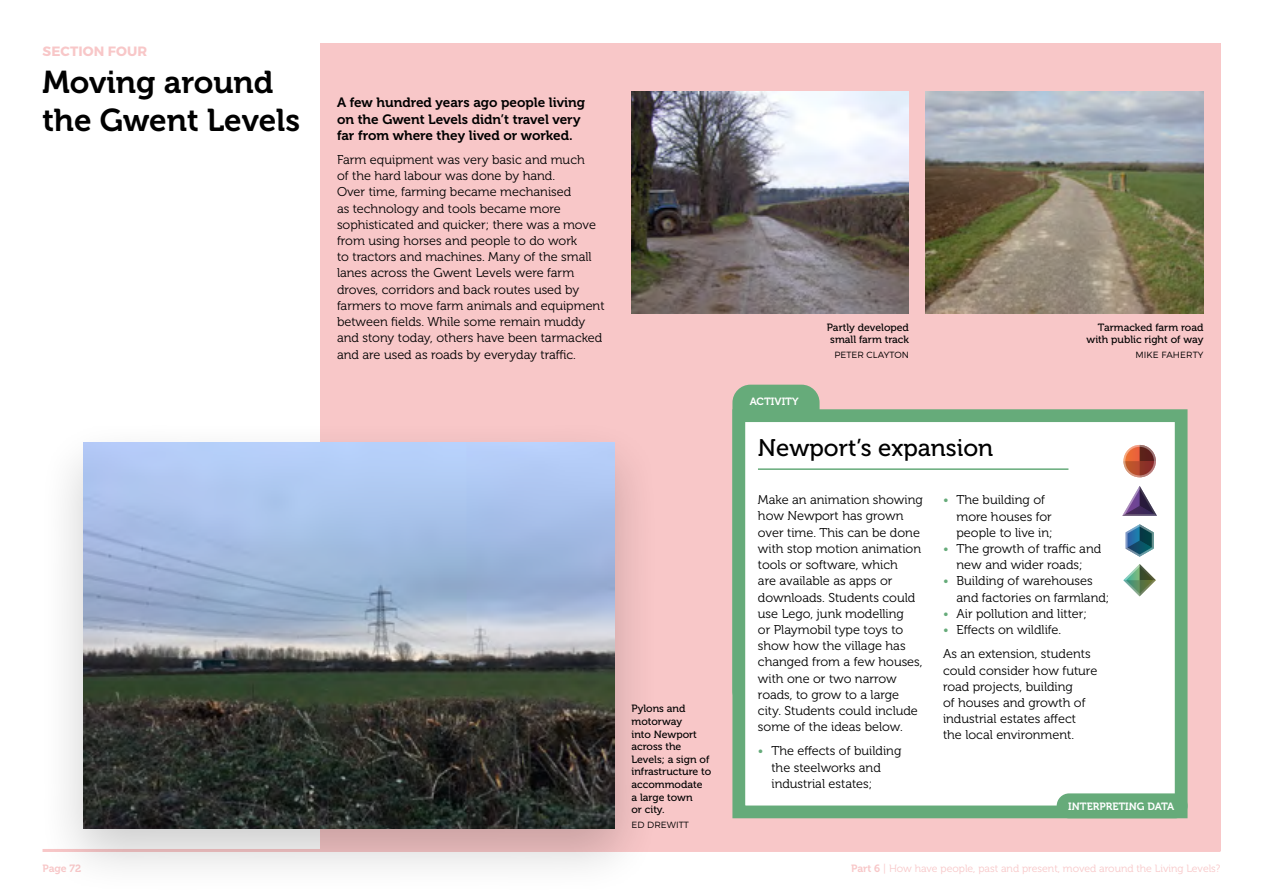
<style>
.page{position:relative;width:1263px;height:893px;background:#fff}
.page>*{position:absolute;margin:0;border:0;box-sizing:border-box;transform-origin:0 0}
.t1{font:31.5px/37.8px "Museo 700";color:#000}
.t2{font:24px "Museo 500";color:#000}
.t3{font:13.5px/16.2px "Museo 700";color:#000}
.t4{font:700 13.5px "Montserrat";letter-spacing:.01em;color:#f8c7c8}
.t5{font:12.75px/16.2px "Museo 300";color:#000}
.t6{font:10.5px/12.6px "Museo 500";color:#000}
.t7{font:10.5px "Museo 300";color:#f8c7c8}
.t8{font:10.5px "Museo 700";color:#fff}
.t9{font:10.5px "Museo 700";letter-spacing:-.005em;color:#f8c7c8}
.t10{font:300 9px "Montserrat";letter-spacing:.01em;color:#000}
.s1{color:#66ab7a}
.s2{font-family:"Museo 700"}
</style>
<div class="page">
<div style="left:320px;top:43px;width:900px;height:807px;background:#f8c7c8"></div>
<hr style="left:43px;top:849px;width:1177px;height:3px;background:#f8c7c8">
<div style="left:732px;top:385px;width:87px;height:324px;background:#66ab7a;border-radius:18px"></div>
<div style="left:739px;top:416px;width:442px;height:396px;background:#fff"></div>
<hr style="left:758px;top:468px;width:310px;height:2px;background:#66ab7a">
<div style="left:732px;top:409px;width:455px;height:409px;border:13px solid #66ab7a"></div>
<div style="left:1057px;top:793px;width:130px;height:25px;background:#66ab7a;border-radius:12px"></div>
<svg style="left:1123px;top:445px;width:33px;height:32px"></svg>
<svg style="left:1122px;top:486px;width:35px;height:30px"></svg>
<svg style="left:1125px;top:524px;width:29px;height:33px"></svg>
<svg style="left:1123px;top:564px;width:33px;height:32px"></svg>
<div style="left:36px;top:417px;width:627px;height:476px;background:#000;opacity:.2"></div>
<img style="left:83px;top:443px;width:531px;height:385px">
<img style="left:926px;top:91px;width:277px;height:223px">
<img style="left:631px;top:91px;width:278px;height:223px">
<p class="t4" style="left:43px;top:42px;width:106px">SECTION FOUR</p>
<h1 class="t1" style="left:43px;top:64px;width:259px">Moving around the Gwent Levels</h1>
<p class="t3" style="left:337px;top:95px;width:250px">A few hundred years ago people living on the Gwent Levels didn’t travel very far from where they lived or worked.</p>
<p class="t5" style="left:337px;top:152px;width:269px">Farm equipment was very basic and much<br>of the hard labour was done by hand.<br>Over time, farming became mechanised<br>as technology and tools became more sophisticated and quicker; there was a move from using horses and people to do work<br>to tractors and machines. Many of the small lanes across the Gwent Levels were farm droves, corridors and back routes used by farmers to move farm animals and equipment between fields. While some remain muddy and stony today, others have been tarmacked and are used as roads by everyday traffic.</p>
<p class="t6" style="left:631px;top:703px;width:81px">Pylons and motorway<br>into Newport across the<br>Levels; a sign of infrastructure to accommodate<br>a large town<br>or city.</p>
<p class="t10" style="left:631px;top:820px;width:59px">ED DREWITT</p>
<p class="t6" style="left:827px;top:321px;width:83px;text-align:center">Partly developed small farm track</p>
<p class="t10" style="left:834px;top:350px;width:76px">PETER CLAYTON</p>
<p class="t6" style="left:1086px;top:321px;width:118px;text-align:right">Tarmacked farm road with public right of way</p>
<p class="t10" style="left:1135px;top:350px;width:69px">MIKE FAHERTY</p>
<p class="t8" style="left:750px;top:396px;width:51px">ACTIVITY</p>
<h2 class="t2" style="left:758px;top:434px;width:237px">Newport’s expansion</h2>
<p class="t5" style="left:758px;top:492px;width:166px">Make an animation showing how Newport has grown over time. This can be done with stop motion animation tools or software, which<br>are available as apps or downloads. Students could use Lego, junk modelling<br>or Playmobil type toys to show how the village has changed from a few houses, with one or two narrow roads, to grow to a large city. Students could include some of the ideas below.</p>
<p class="t5" style="left:771px;top:743px;width:131px;text-indent:-14px"><span class="s1">•</span> The effects of building the steelworks and industrial estates;</p>
<p class="t5" style="left:956px;top:492px;width:98px;text-indent:-14px"><span class="s1">•</span> The building of more houses for people to live in;</p>
<p class="t5" style="left:943px;top:541px;width:160px;text-align:center"><span class="s1">•</span> The growth of traffic and new and wider roads;</p>
<p class="t5" style="left:956px;top:573px;width:155px;text-indent:-14px"><span class="s1">•</span> Building of warehouses and factories on farmland;</p>
<p class="t5" style="left:943px;top:606px;width:146px"><span class="s1">•</span> Air pollution and litter;</p>
<p class="t5" style="left:943px;top:618px;width:149px;line-height:24.3px"><span class="s1">•</span> Effects on wildlife.<br>As an extension, students</p>
<p class="t5" style="left:943px;top:662px;width:156px">could consider how future road projects, building<br>of houses and growth of industrial estates affect the local environment.</p>
<p class="t8" style="left:1068px;top:800px;width:107px">INTERPRETING DATA</p>
<p class="t9" style="left:43px;top:862px;width:40px">Page 72</p>
<p class="t7" style="left:851px;top:862px;width:371px"><span class="s2">Part 6</span> | How have people, past and present, moved around the Living Levels?</p>
</div>
